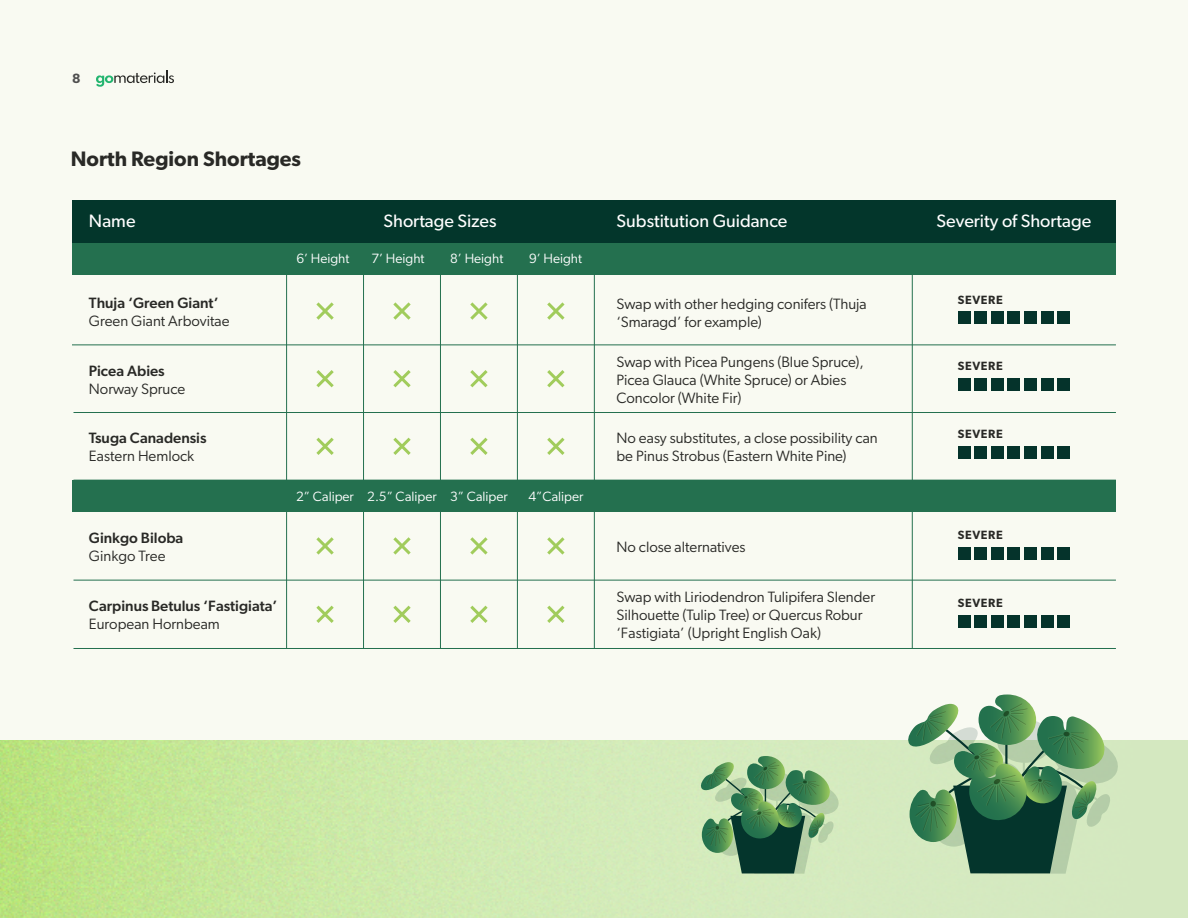
<style>
.page{position:relative;width:1188px;height:918px;background:#f9faf2}
.page>*{position:absolute;margin:0;border:0;box-sizing:border-box;transform-origin:0 0}
.t1{font:600 21px "Gibson";color:#292926}
.t2{font:18px "Gibson";color:#fff}
.t3{font:15px/18px "Gibson";color:#292926}
.t4{font:500 15px "Gibson";color:#292926}
.t5{font:13.5px "Gibson";color:#fff}
.t6{font:600 13.5px "Gibson";color:#4f4f4f}
.t7{font:600 12px "Gibson";letter-spacing:.05em;color:#292926}
</style>
<div class="page">
<svg style="left:96px;top:71px;width:78px;height:16px"></svg>
<img style="left:0;top:741px;width:1188px;height:177px">
<hr style="left:286px;top:275px;width:1px;height:373px;background:#24704f">
<hr style="left:363px;top:275px;width:1px;height:373px;background:#24704f">
<hr style="left:440px;top:275px;width:1px;height:373px;background:#24704f">
<hr style="left:517px;top:275px;width:1px;height:373px;background:#24704f">
<hr style="left:594px;top:275px;width:1px;height:373px;background:#24704f">
<hr style="left:912px;top:275px;width:1px;height:374px;background:#24704f">
<div style="left:72px;top:200px;width:1044px;height:43px;background:#03362b"></div>
<div style="left:72px;top:243px;width:1044px;height:32px;background:#24704f"></div>
<div style="left:72px;top:481px;width:1044px;height:31px;background:#24704f"></div>
<hr style="left:72px;top:345px;width:1044px;height:1px;background:#24704f">
<hr style="left:74px;top:412px;width:1042px;height:1px;background:#24704f">
<hr style="left:74px;top:480px;width:1042px;height:1px;background:#24704f">
<hr style="left:74px;top:580px;width:1042px;height:1px;background:#24704f">
<svg style="left:393px;top:302px;width:18px;height:18px"></svg>
<svg style="left:470px;top:302px;width:18px;height:18px"></svg>
<svg style="left:316px;top:302px;width:18px;height:18px"></svg>
<svg style="left:547px;top:302px;width:18px;height:18px"></svg>
<div style="left:958px;top:311px;width:12px;height:13px;background:#05332b"></div>
<div style="left:975px;top:311px;width:12px;height:13px;background:#05332b"></div>
<div style="left:991px;top:311px;width:13px;height:13px;background:#05332b"></div>
<div style="left:1008px;top:311px;width:12px;height:13px;background:#05332b"></div>
<div style="left:1024px;top:311px;width:13px;height:13px;background:#05332b"></div>
<div style="left:1041px;top:311px;width:12px;height:13px;background:#05332b"></div>
<div style="left:1057px;top:311px;width:13px;height:13px;background:#05332b"></div>
<svg style="left:470px;top:370px;width:18px;height:18px"></svg>
<svg style="left:316px;top:370px;width:18px;height:18px"></svg>
<svg style="left:547px;top:370px;width:18px;height:18px"></svg>
<svg style="left:393px;top:370px;width:18px;height:18px"></svg>
<div style="left:958px;top:378px;width:12px;height:13px;background:#05332b"></div>
<div style="left:975px;top:378px;width:12px;height:13px;background:#05332b"></div>
<div style="left:991px;top:378px;width:13px;height:13px;background:#05332b"></div>
<div style="left:1008px;top:378px;width:12px;height:13px;background:#05332b"></div>
<div style="left:1024px;top:378px;width:13px;height:13px;background:#05332b"></div>
<div style="left:1041px;top:378px;width:12px;height:13px;background:#05332b"></div>
<div style="left:1057px;top:378px;width:13px;height:13px;background:#05332b"></div>
<svg style="left:470px;top:437px;width:18px;height:18px"></svg>
<svg style="left:316px;top:437px;width:18px;height:18px"></svg>
<svg style="left:393px;top:437px;width:18px;height:18px"></svg>
<svg style="left:547px;top:437px;width:18px;height:18px"></svg>
<div style="left:958px;top:446px;width:12px;height:13px;background:#05332b"></div>
<div style="left:975px;top:446px;width:12px;height:13px;background:#05332b"></div>
<div style="left:991px;top:446px;width:13px;height:13px;background:#05332b"></div>
<div style="left:1008px;top:446px;width:12px;height:13px;background:#05332b"></div>
<div style="left:1024px;top:446px;width:13px;height:13px;background:#05332b"></div>
<div style="left:1041px;top:446px;width:12px;height:13px;background:#05332b"></div>
<div style="left:1057px;top:446px;width:13px;height:13px;background:#05332b"></div>
<hr style="left:74px;top:648px;width:1042px;height:1px;background:#24704f">
<svg style="left:470px;top:605px;width:18px;height:18px"></svg>
<svg style="left:316px;top:605px;width:18px;height:18px"></svg>
<svg style="left:393px;top:605px;width:18px;height:18px"></svg>
<svg style="left:547px;top:605px;width:18px;height:18px"></svg>
<div style="left:958px;top:615px;width:12px;height:13px;background:#05332b"></div>
<div style="left:975px;top:615px;width:12px;height:13px;background:#05332b"></div>
<div style="left:991px;top:615px;width:13px;height:13px;background:#05332b"></div>
<div style="left:1008px;top:615px;width:12px;height:13px;background:#05332b"></div>
<div style="left:1024px;top:615px;width:13px;height:13px;background:#05332b"></div>
<div style="left:1041px;top:615px;width:12px;height:13px;background:#05332b"></div>
<div style="left:1057px;top:615px;width:13px;height:13px;background:#05332b"></div>
<svg style="left:470px;top:537px;width:18px;height:18px"></svg>
<svg style="left:316px;top:537px;width:18px;height:18px"></svg>
<div style="left:958px;top:547px;width:12px;height:13px;background:#05332b"></div>
<div style="left:975px;top:547px;width:12px;height:13px;background:#05332b"></div>
<div style="left:991px;top:547px;width:13px;height:13px;background:#05332b"></div>
<div style="left:1008px;top:547px;width:12px;height:13px;background:#05332b"></div>
<div style="left:1024px;top:547px;width:13px;height:13px;background:#05332b"></div>
<div style="left:1041px;top:547px;width:12px;height:13px;background:#05332b"></div>
<div style="left:1057px;top:547px;width:13px;height:13px;background:#05332b"></div>
<svg style="left:393px;top:537px;width:18px;height:18px"></svg>
<svg style="left:547px;top:537px;width:18px;height:18px"></svg>
<svg style="left:907px;top:694px;width:211px;height:180px;background:#7ea682"></svg>
<svg style="left:700px;top:756px;width:139px;height:118px;background:#79a47a"></svg>
<p class="t6" style="left:72px;top:70px;width:10px">8</p>
<h1 class="t1" style="left:71px;top:146px;width:232px">North Region Shortages</h1>
<p class="t2" style="left:89px;top:210px;width:48px">Name</p>
<p class="t2" style="left:384px;top:210px;width:115px">Shortage Sizes</p>
<p class="t2" style="left:616px;top:210px;width:172px">Substitution Guidance</p>
<p class="t2" style="left:937px;top:210px;width:156px">Severity of Shortage</p>
<p class="t5" style="left:296px;top:250px;width:55px">6’ Height</p>
<p class="t5" style="left:371px;top:250px;width:55px">7’ Height</p>
<p class="t5" style="left:450px;top:250px;width:55px">8’ Height</p>
<p class="t5" style="left:529px;top:250px;width:55px">9’ Height</p>
<p class="t4" style="left:89px;top:294px;width:131px">Thuja ‘Green Giant’</p>
<p class="t3" style="left:89px;top:312px;width:142px">Green Giant Arbovitae</p>
<p class="t3" style="left:616px;top:294px;width:252px">Swap with other hedging conifers (Thuja ‘Smaragd’ for example)</p>
<p class="t7" style="left:958px;top:292px;width:46px">SEVERE</p>
<p class="t4" style="left:89px;top:362px;width:77px">Picea Abies</p>
<p class="t3" style="left:89px;top:379px;width:98px">Norway Spruce</p>
<p class="t3" style="left:616px;top:352px;width:249px">Swap with Picea Pungens (Blue Spruce),<br>Picea Glauca (White Spruce) or Abies<br>Concolor (White Fir)</p>
<p class="t7" style="left:958px;top:359px;width:46px">SEVERE</p>
<p class="t4" style="left:89px;top:429px;width:119px">Tsuga Canadensis</p>
<p class="t3" style="left:89px;top:447px;width:107px">Eastern Hemlock</p>
<p class="t3" style="left:617px;top:429px;width:263px">No easy substitutes, a close possibility can be Pinus Strobus (Eastern White Pine)</p>
<p class="t7" style="left:958px;top:427px;width:46px">SEVERE</p>
<p class="t5" style="left:296px;top:488px;width:213px">2” Caliper 2.5” Caliper 3” Caliper</p>
<p class="t5" style="left:528px;top:488px;width:57px">4”Caliper</p>
<p class="t4" style="left:89px;top:529px;width:96px">Ginkgo Biloba</p>
<p class="t3" style="left:89px;top:547px;width:78px">Ginkgo Tree</p>
<p class="t3" style="left:616px;top:538px;width:131px">No close alternatives</p>
<p class="t7" style="left:958px;top:528px;width:46px">SEVERE</p>
<p class="t4" style="left:89px;top:597px;width:190px">Carpinus Betulus ‘Fastigiata’</p>
<p class="t3" style="left:89px;top:615px;width:133px">European Hornbeam</p>
<p class="t3" style="left:616px;top:588px;width:260px">Swap with Liriodendron Tulipifera Slender<br>Silhouette (Tulip Tree) or Quercus Robur ‘Fastigiata’ (Upright English Oak)</p>
<p class="t7" style="left:958px;top:595px;width:46px">SEVERE</p>
</div>
